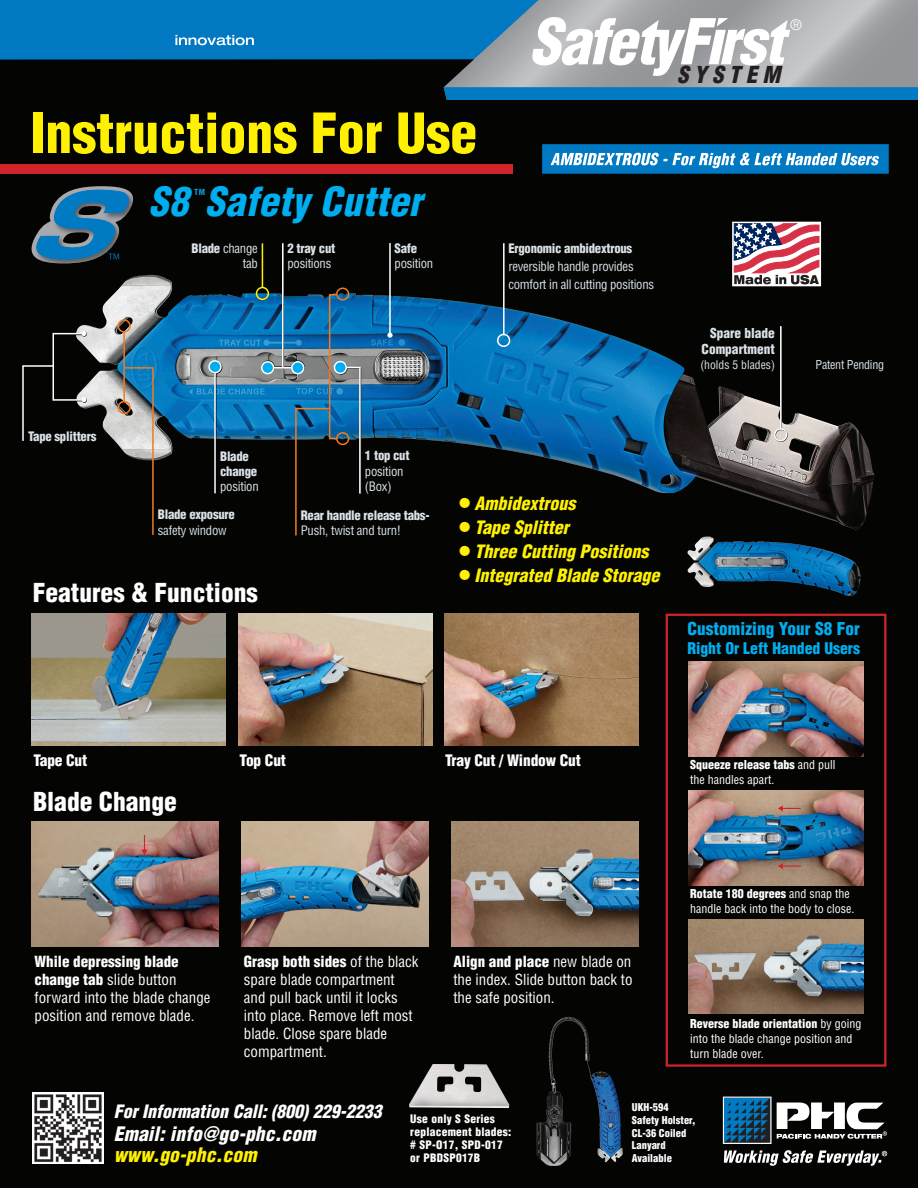
<style>
.page{position:relative;width:918px;height:1188px;background:#fff}
.page>*{position:absolute;margin:0;border:0;box-sizing:border-box;transform-origin:0 0}
.t1{font:900 condensed 54px "Helvetica LT Std";color:#fff101}
.t2{font:italic 900 condensed 39.15px "Helvetica LT Std";letter-spacing:.01em;color:#00aeef}
.t3{font:900 condensed 25.5px "Helvetica LT Std";color:#fff}
.t4{font:italic 900 condensed 22.8px "Helvetica LT Std";letter-spacing:.24em;color:#231f20}
.t5{font:italic 900 condensed 19.5px "Helvetica LT Std";letter-spacing:.01em;color:#fff}
.t6{font:italic 900 condensed 19.5px "Helvetica LT Std";letter-spacing:.01em;color:#fff101}
.t7{font:italic 900 condensed 18px "Helvetica LT Std";color:#fff101}
.t8{font:italic 900 condensed 18px "Helvetica LT Std";color:#fff}
.t9{font:900 condensed 17.25px "Helvetica LT Std";letter-spacing:.005em;color:#00aeef}
.t10{font:900 condensed 15.75px "Helvetica LT Std";color:#00aeef}
.t11{font:900 condensed 15.45px "Helvetica LT Std";letter-spacing:-.01em;color:#fff}
.t12{font:condensed 15px/18px "Helvetica LT Std";color:#fff}
.t13{font:condensed 14.1px "Helvetica LT Std";color:#fff}
.t14{font:900 condensed 13.35px/16px "Helvetica LT Std";color:#dae2e7;text-align:right}
.t15{font:condensed 12.75px/15.3px "Helvetica LT Std";letter-spacing:-.02em;color:#dae2e7}
.t16{font:900 condensed 12.75px/15.3px "Helvetica LT Std";letter-spacing:-.02em;color:#dae2e7}
.t17{font:condensed 12px/15px "Helvetica LT Std";color:#fff}
.t18{font:condensed 12px "Helvetica LT Std";letter-spacing:-.02em;color:#dae2e7}
.t19{font:condensed 11.7px "Helvetica LT Std";color:#dae2e7}
.t20{font:900 condensed 11.4px/13px "Helvetica LT Std";letter-spacing:.025em;color:#fff}
.t21{font:900 condensed 10.5px/12.6px "Helvetica LT Std";color:#fff}
.t22{font:700 condensed 8.1px "Helvetica LT Std";color:#00aeef}
.s1{font-weight:900}
.s2{font-style:normal;font-size:27px}
</style>
<div class="page">
<div style="left:0;top:60px;width:918px;height:1128px;background:#040503"></div>
<div style="left:0;top:0;width:444px;height:60px;background:#0079c2"></div>
<svg style="left:175px;top:35px;width:79px;height:10px"></svg>
<svg style="left:444px;top:0;width:474px;height:87px;background:#8c9fac"></svg>
<svg style="left:444px;top:87px;width:474px;height:13px;background:#027ac1"></svg>
<svg style="left:531px;top:17px;width:259px;height:59px"></svg>
<div style="left:0;top:164px;width:513px;height:10px;background:#d1232a"></div>
<img style="left:32px;top:1093px;width:71px;height:70px">
<div style="left:541px;top:143px;width:349px;height:32px;background:#0079c2;border:1px solid #010203"></div>
<svg style="left:551px;top:153px;width:328px;height:15px"></svg>
<img style="left:409px;top:1064px;width:100px;height:44px">
<div style="left:666px;top:614px;width:220px;height:453px;border:2px solid #d1232a"></div>
<img style="left:33px;top:265px;width:104px;height:5px">
<svg style="left:27px;top:185px;width:110px;height:80px;background:#224e68"></svg>
<img style="left:536px;top:1016px;width:35px;height:150px">
<div style="left:732px;top:222px;width:89px;height:64px;border:2px solid #fff"></div>
<svg style="left:734px;top:224px;width:85px;height:52px"></svg>
<img style="left:74px;top:276px;width:801px;height:254px">
<svg style="left:723px;top:1097px;width:164px;height:47px"></svg>
<svg style="left:724px;top:1150px;width:163px;height:16px"></svg>
<div style="left:209px;top:361px;width:13px;height:13px;border:2px solid #010203;border-radius:50%"></div>
<hr style="left:214px;top:371px;width:2px;height:122px;background:#fff">
<div style="left:209px;top:361px;width:12px;height:12px;background:#00aeef;border-radius:50%"></div>
<div style="left:208px;top:360px;width:14px;height:13px;border:2px solid #fff;border-radius:50%"></div>
<hr style="left:503px;top:243px;width:2px;height:92px;background:#fff">
<div style="left:497px;top:334px;width:13px;height:13px;border:2px solid #fff;border-radius:50%"></div>
<hr style="left:389px;top:243px;width:2px;height:92px;background:#fff">
<svg style="left:387px;top:333px;width:6px;height:5px"></svg>
<div style="left:774px;top:429px;width:14px;height:13px;border:2px solid #231f20;border-radius:50%"></div>
<hr style="left:780px;top:326px;width:2px;height:104px;background:#fff">
<div style="left:774px;top:428px;width:13px;height:13px;border:2px solid #fff;border-radius:50%"></div>
<div style="left:261px;top:360px;width:14px;height:14px;border:2px solid #231f20;border-radius:50%"></div>
<div style="left:292px;top:360px;width:13px;height:14px;border:2px solid #231f20;border-radius:50%"></div>
<hr style="left:282px;top:243px;width:2px;height:124px;background:#231f20">
<div style="left:262px;top:362px;width:12px;height:12px;background:#00aeef;border-radius:50%"></div>
<div style="left:261px;top:361px;width:13px;height:13px;border:2px solid #fff;border-radius:50%"></div>
<div style="left:292px;top:362px;width:12px;height:12px;background:#00aeef;border-radius:50%"></div>
<div style="left:291px;top:361px;width:13px;height:13px;border:2px solid #fff;border-radius:50%"></div>
<svg style="left:274px;top:366px;width:18px;height:2px"></svg>
<hr style="left:282px;top:243px;width:1px;height:125px;background:#fff">
<div style="left:334px;top:362px;width:14px;height:13px;border:2px solid #231f20;border-radius:50%"></div>
<div style="left:334px;top:362px;width:12px;height:11px;background:#00aeef;border-radius:50%"></div>
<div style="left:334px;top:361px;width:13px;height:13px;border:2px solid #fff;border-radius:50%"></div>
<svg style="left:346px;top:367px;width:15px;height:2px"></svg>
<hr style="left:359px;top:368px;width:2px;height:126px;background:#fff">
<hr style="left:262px;top:243px;width:1px;height:45px;background:#fff101">
<div style="left:256px;top:287px;width:13px;height:13px;border:2px solid #fff101;border-radius:50%"></div>
<hr style="left:123px;top:332px;width:2px;height:70px;background:#f47921">
<div style="left:117px;top:401px;width:14px;height:13px;border:2px solid #f47921;border-radius:50%"></div>
<div style="left:117px;top:319px;width:14px;height:14px;border:2px solid #f47921;border-radius:50%"></div>
<svg style="left:123px;top:366px;width:31px;height:170px;background:#565d5e"></svg>
<div style="left:336px;top:432px;width:13px;height:13px;border:2px solid #f47921;border-radius:50%"></div>
<div style="left:336px;top:288px;width:13px;height:13px;border:2px solid #f47921;border-radius:50%"></div>
<div style="left:329px;top:294px;width:8px;height:145px;border:2px solid #f47921"></div>
<svg style="left:294px;top:407px;width:36px;height:130px;background:#132228"></svg>
<svg style="left:21px;top:331px;width:66px;height:111px;background:#171816"></svg>
<img style="left:689px;top:919px;width:174px;height:95px">
<img style="left:689px;top:662px;width:174px;height:94px">
<img style="left:689px;top:791px;width:174px;height:94px">
<img style="left:31px;top:614px;width:195px;height:132px">
<img style="left:238px;top:614px;width:195px;height:132px">
<img style="left:445px;top:614px;width:194px;height:132px">
<img style="left:31px;top:822px;width:187px;height:124px">
<img style="left:242px;top:822px;width:186px;height:124px">
<img style="left:452px;top:822px;width:186px;height:124px">
<svg style="left:778px;top:805px;width:22px;height:6px"></svg>
<svg style="left:141px;top:835px;width:7px;height:20px"></svg>
<svg style="left:778px;top:863px;width:22px;height:6px"></svg>
<img style="left:687px;top:537px;width:174px;height:60px">
<p class="t13" style="left:791px;top:16px;width:13px">®</p>
<h1 class="t1" style="left:30px;top:99px;width:448px">Instructions For Use</h1>
<h2 class="t2" style="left:149px;top:177px;width:275px">S8 Safety Cutter</h2>
<p class="t22" style="left:194px;top:187px;width:13px">TM</p>
<p class="t15" style="left:192px;top:240px;width:68px;text-align:right"><span class="s1">Blade</span> change tab</p>
<p class="t16" style="left:287px;top:240px;width:49px">2 tray cut</p>
<p class="t15" style="left:287px;top:256px;width:45px">positions</p>
<p class="t16" style="left:395px;top:240px;width:24px">Safe</p>
<p class="t15" style="left:395px;top:256px;width:40px">position</p>
<h3 class="t4" style="left:677px;top:60px;width:105px">SYSTEM</h3>
<p class="t16" style="left:508px;top:240px;width:125px">Ergonomic ambidextrous</p>
<p class="t15" style="left:508px;top:257px;width:147px;line-height:18px">reversible handle provides comfort in all cutting positions</p>
<p class="t14" style="left:702px;top:325px;width:75px">Spare blade<br>Compartment</p>
<p class="t19" style="left:700px;top:357px;width:76px">(holds 5 blades)</p>
<p class="t18" style="left:816px;top:357px;width:70px">Patent Pending</p>
<p class="t16" style="left:28px;top:428px;width:70px">Tape splitters</p>
<p class="t16" style="left:220px;top:448px;width:38px">Blade change</p>
<p class="t15" style="left:220px;top:479px;width:40px">position</p>
<p class="t16" style="left:158px;top:507px;width:79px">Blade exposure</p>
<p class="t15" style="left:158px;top:522px;width:70px">safety window</p>
<h3 class="t3" style="left:33px;top:576px;width:227px">Features &amp; Functions</h3>
<p class="t16" style="left:365px;top:448px;width:46px">1 top cut</p>
<p class="t15" style="left:365px;top:463px;width:40px">position (Box)</p>
<p class="t16" style="left:301px;top:507px;width:130px">Rear handle release tabs-</p>
<p class="t15" style="left:301px;top:522px;width:102px">Push, twist and turn!</p>
<p class="t7" style="left:459px;top:492px;width:118px"><span class="s2">•</span> Ambidextrous</p>
<p class="t7" style="left:459px;top:516px;width:111px"><span class="s2">•</span> Tape Splitter</p>
<p class="t7" style="left:459px;top:540px;width:191px"><span class="s2">•</span> Three Cutting Positions</p>
<p class="t7" style="left:459px;top:564px;width:202px"><span class="s2">•</span> Integrated Blade Storage</p>
<p class="t9" style="left:687px;top:618px;width:174px">Customizing Your S8 For</p>
<p class="t10" style="left:687px;top:638px;width:174px">Right Or Left Handed Users</p>
<p class="t11" style="left:33px;top:750px;width:55px">Tape Cut</p>
<p class="t11" style="left:240px;top:750px;width:48px">Top Cut</p>
<p class="t11" style="left:445px;top:750px;width:137px">Tray Cut / Window Cut</p>
<h3 class="t3" style="left:33px;top:785px;width:145px">Blade Change</h3>
<p class="t12" style="left:35px;top:953px;width:178px"><span class="s1">While depressing blade change tab</span> slide button forward into the blade change position and remove blade.</p>
<p class="t12" style="left:244px;top:953px;width:176px"><span class="s1">Grasp both sides</span> of the black spare blade compartment and pull back until it locks into place. Remove left most blade. Close spare blade compartment.</p>
<p class="t12" style="left:453px;top:953px;width:181px;text-align:justify"><span class="s1">Align and place</span> new blade on the index. Slide button back to the safe position.</p>
<p class="t17" style="left:690px;top:757px;width:147px"><span class="s1">Squeeze release tabs</span> and pull the handles apart.</p>
<p class="t17" style="left:690px;top:886px;width:166px"><span class="s1">Rotate 180 degrees</span> and snap the handle back into the body to close.</p>
<p class="t17" style="left:690px;top:1016px;width:173px"><span class="s1">Reverse blade orientation</span> by going into the blade change position and turn blade over.</p>
<p class="t8" style="left:114px;top:1100px;width:270px">For Information Call: (800) 229-2233</p>
<h3 class="t5" style="left:114px;top:1121px;width:203px">Email: info@go-phc.com</h3>
<h3 class="t6" style="left:114px;top:1142px;width:144px">www.go-phc.com</h3>
<p class="t20" style="left:410px;top:1112px;width:103px">Use only S Series replacement blades: # SP-O17, SPD-017 or PBDSP017B</p>
<p class="t21" style="left:632px;top:1101px;width:65px">UKH-594<br>Safety Holster,<br>CL-36 Coiled<br>Lanyard<br>Available</p>
</div>
